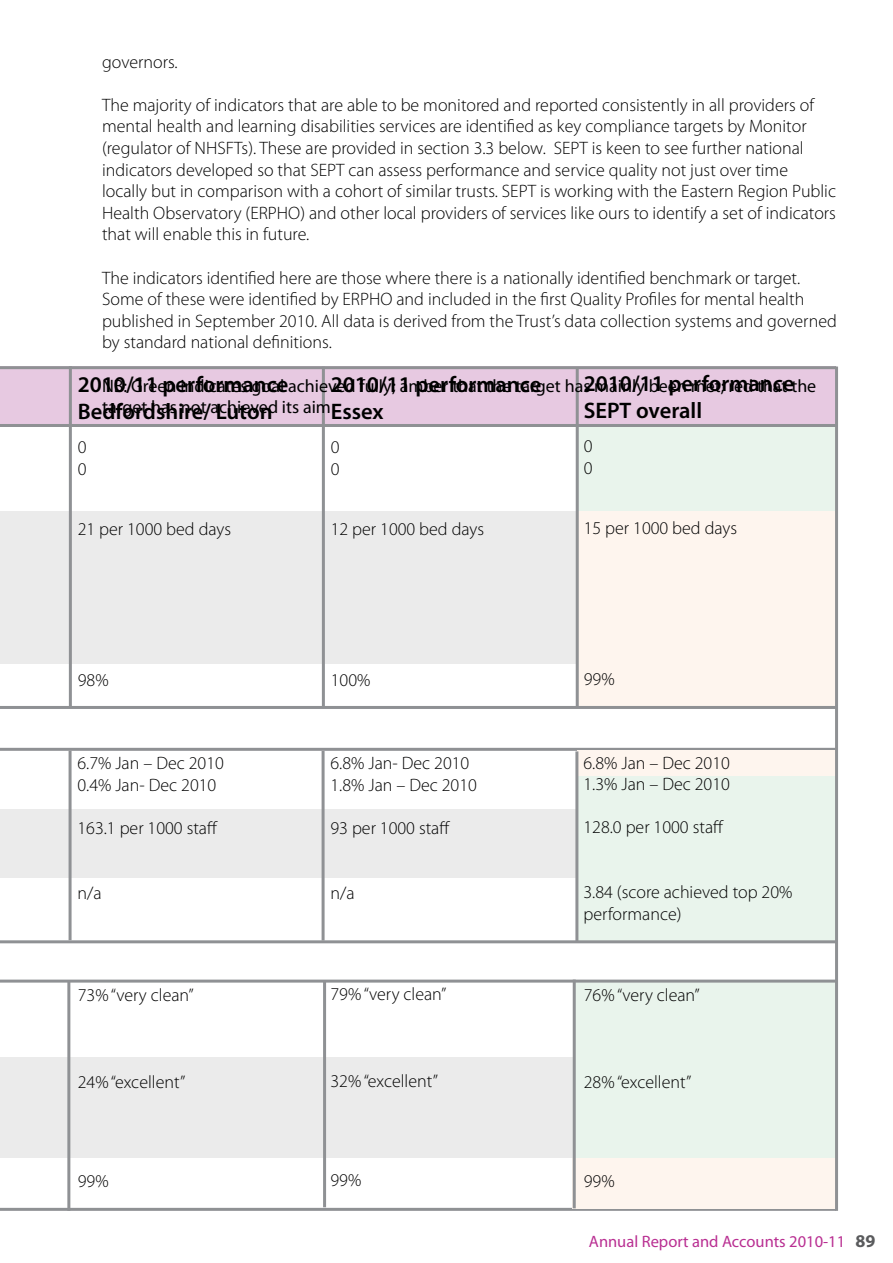
<style>
.page{position:relative;width:893px;height:1263px;background:#fff}
.page>*{position:absolute;margin:0;border:0;box-sizing:border-box;transform-origin:0 0}
.t1{font:600 22.5px/27px "Myriad Pro";color:#000}
.t2{font:300 18px/21.6px "Myriad Pro";color:#000}
.t3{font:18px/21.6px "Myriad Pro";color:#000}
.t4{font:16.5px "Myriad Pro";color:#b92f92}
.s1{font-weight:700;font-size:18px;color:#5a5b5d}
</style>
<div class="page">
<div style="left:0;top:1057px;width:836px;height:101px;background:#ebebeb"></div>
<div style="left:574px;top:981px;width:262px;height:177px;background:#e9f4ec"></div>
<div style="left:0;top:809px;width:836px;height:68px;background:#ebebeb"></div>
<div style="left:578px;top:776px;width:258px;height:166px;background:#e9f4ec"></div>
<div style="left:0;top:511px;width:838px;height:153px;background:#ebebeb"></div>
<div style="left:576px;top:511px;width:259px;height:198px;background:#fef5ee"></div>
<div style="left:0;top:366px;width:836px;height:61px;background:#e7c9e1"></div>
<hr style="left:0;top:366px;width:836px;height:3px;background:#8f9194">
<hr style="left:0;top:706px;width:838px;height:3px;background:#8f9194">
<hr style="left:0;top:424px;width:836px;height:3px;background:#8f9194">
<hr style="left:0;top:748px;width:837px;height:3px;background:#8f9194">
<hr style="left:0;top:940px;width:837px;height:3px;background:#8f9194">
<hr style="left:0;top:979px;width:836px;height:3px;background:#8f9194">
<hr style="left:0;top:1208px;width:836px;height:3px;background:#8f9194">
<div style="left:577px;top:427px;width:258px;height:84px;background:#e9f4ec"></div>
<div style="left:578px;top:751px;width:259px;height:25px;background:#fef5ee"></div>
<hr style="left:69px;top:366px;width:3px;height:340px;background:#8f9194">
<hr style="left:69px;top:751px;width:3px;height:189px;background:#8f9194">
<hr style="left:322px;top:367px;width:3px;height:340px;background:#8f9194">
<hr style="left:322px;top:751px;width:3px;height:189px;background:#8f9194">
<hr style="left:576px;top:368px;width:3px;height:339px;background:#8f9194">
<hr style="left:575px;top:751px;width:3px;height:190px;background:#8f9194">
<div style="left:572px;top:1158px;width:263px;height:51px;background:#fef5ee"></div>
<hr style="left:323px;top:980px;width:3px;height:227px;background:#8f9194">
<hr style="left:573px;top:979px;width:3px;height:229px;background:#8f9194">
<hr style="left:67px;top:980px;width:3px;height:231px;background:#8f9194">
<hr style="left:835px;top:366px;width:3px;height:845px;background:#8f9194">
<p class="t2" style="left:102px;top:51px;width:77px">governors.</p>
<p class="t2" style="left:102px;top:94px;width:735px">The majority of indicators that are able to be monitored and reported consistently in all providers of mental health and learning disabilities services are identified as key compliance targets by Monitor (regulator of NHSFTs). These are provided in section 3.3 below. SEPT is keen to see further national indicators developed so that SEPT can assess performance and service quality not just over time locally but in comparison with a cohort of similar trusts. SEPT is working with the Eastern Region Public Health Observatory (ERPHO) and other local providers of services like ours to identify a set of indicators that will enable this in future.</p>
<p class="t2" style="left:102px;top:267px;width:736px">The indicators identified here are those where there is a nationally identified benchmark or target.<br>Some of these were identified by ERPHO and included in the first Quality Profiles for mental health published in September 2010. All data is derived from the Trust’s data collection systems and governed by standard national definitions.</p>
<p class="t3" style="left:102px;top:374px;width:716px">NB: Green indicates goal achieved fully; amber that the target has mainly been met; red that the target has not achieved its aim</p>
<p class="t1" style="left:584px;top:369px;width:212px">2010/11 performance<br>SEPT overall</p>
<p class="t2" style="left:584px;top:435px;width:10px">0<br>0</p>
<p class="t1" style="left:78px;top:370px;width:212px">2010/11 performance<br>Bedfordshire/ Luton</p>
<p class="t2" style="left:78px;top:436px;width:10px">0<br>0</p>
<p class="t1" style="left:331px;top:370px;width:212px">2010/11 performance<br>Essex</p>
<p class="t2" style="left:331px;top:436px;width:10px">0<br>0</p>
<p class="t2" style="left:78px;top:518px;width:155px">21 per 1000 bed days</p>
<p class="t2" style="left:331px;top:518px;width:155px">12 per 1000 bed days</p>
<p class="t2" style="left:584px;top:517px;width:155px">15 per 1000 bed days</p>
<p class="t2" style="left:78px;top:669px;width:32px">98%</p>
<p class="t2" style="left:331px;top:669px;width:41px">100%</p>
<p class="t2" style="left:584px;top:668px;width:32px">99%</p>
<p class="t2" style="left:77px;top:752px;width:148px">6.7% Jan – Dec 2010<br>0.4% Jan- Dec 2010</p>
<p class="t2" style="left:77px;top:817px;width:142px">163.1 per 1000 staff</p>
<p class="t2" style="left:330px;top:752px;width:148px">6.8% Jan- Dec 2010<br>1.8% Jan – Dec 2010</p>
<p class="t2" style="left:330px;top:817px;width:121px">93 per 1000 staff</p>
<p class="t2" style="left:583px;top:752px;width:148px">6.8% Jan – Dec 2010<br>1.3% Jan – Dec 2010</p>
<p class="t2" style="left:583px;top:816px;width:142px">128.0 per 1000 staff</p>
<p class="t2" style="left:77px;top:882px;width:26px">n/a</p>
<p class="t2" style="left:330px;top:882px;width:26px">n/a</p>
<p class="t2" style="left:583px;top:881px;width:210px">3.84 (score achieved top 20% performance)</p>
<p class="t2" style="left:78px;top:984px;width:118px">73% “very clean”</p>
<p class="t2" style="left:330px;top:983px;width:118px">79% “very clean”</p>
<p class="t2" style="left:584px;top:984px;width:118px">76% “very clean”</p>
<p class="t2" style="left:78px;top:1070px;width:109px">24% “excellent”</p>
<p class="t2" style="left:330px;top:1070px;width:109px">32% “excellent”</p>
<p class="t2" style="left:584px;top:1070px;width:109px">28% “excellent”</p>
<p class="t2" style="left:78px;top:1170px;width:32px">99%</p>
<p class="t2" style="left:330px;top:1169px;width:32px">99%</p>
<p class="t2" style="left:584px;top:1170px;width:32px">99%</p>
<p class="t4" style="left:589px;top:1231px;width:288px">Annual Report and Accounts 2010-11 <span class="s1">89</span></p>
</div>
